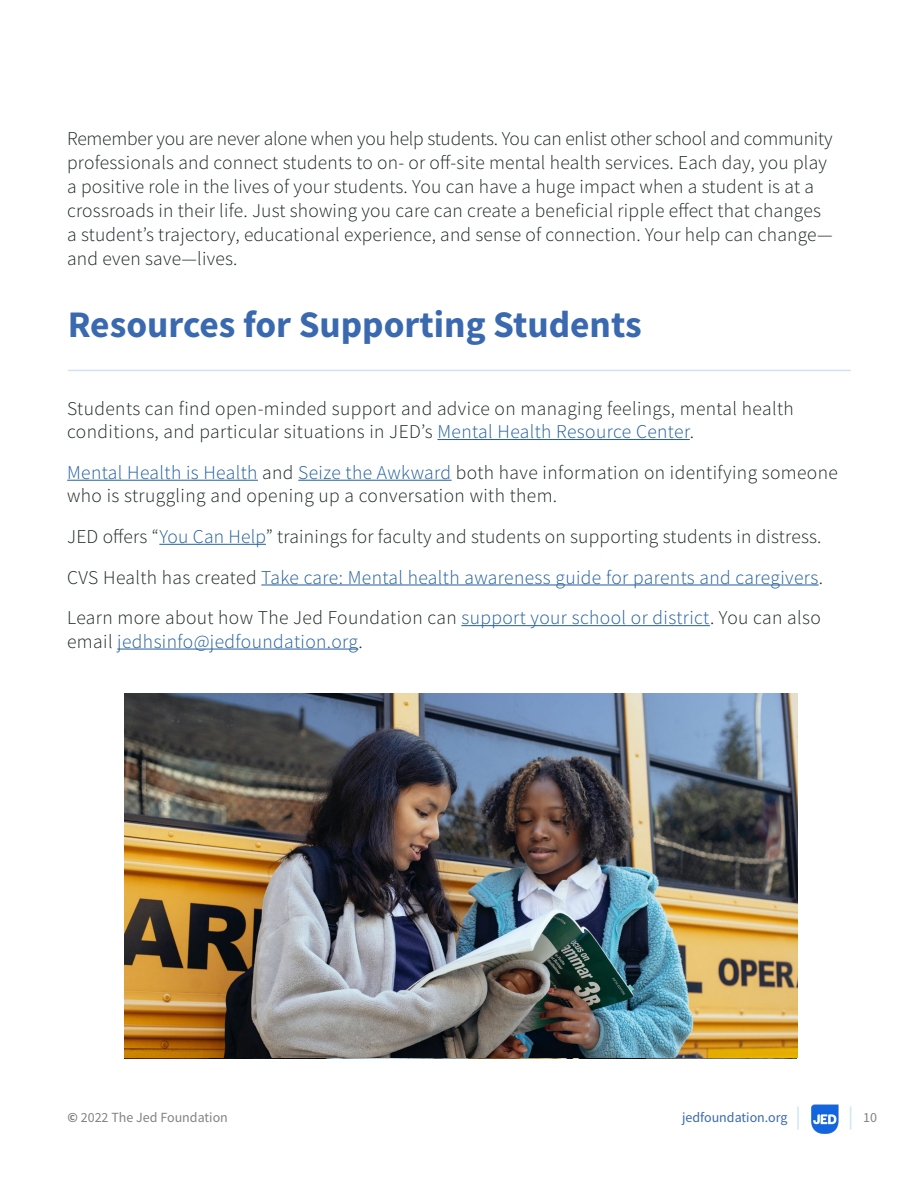
<style>
.page{position:relative;width:918px;height:1188px;background:#fff}
.page>*{position:absolute;margin:0;border:0;box-sizing:border-box;transform-origin:0 0}
.t1{font:700 37.5px "Source Sans Pro";color:#3a69af}
.t2{font:300 19.5px/24px "Source Sans Pro";letter-spacing:.01em;color:#1c2726}
.t3{font:300 19.5px "Source Sans Pro";letter-spacing:.02em;color:#215e9e}
.t4{font:13.95px "Source Sans Pro";color:#818385}
.t5{font:13.95px "Source Sans Pro";color:#3a69af}
.s1{color:#215e9e}
.s2{color:#1c2726}
.s3{font-weight:700}
</style>
<div class="page">
<hr style="left:68px;top:370px;width:783px;height:1px;background:#1b6add">
<hr style="left:437px;top:439px;width:253px;height:1px;background:#215e9e">
<hr style="left:67px;top:480px;width:191px;height:1px;background:#215e9e">
<hr style="left:298px;top:480px;width:154px;height:1px;background:#215e9e">
<hr style="left:159px;top:544px;width:107px;height:1px;background:#215e9e">
<hr style="left:261px;top:584px;width:558px;height:1px;background:#215e9e">
<hr style="left:461px;top:625px;width:249px;height:1px;background:#215e9e">
<hr style="left:117px;top:649px;width:241px;height:1px;background:#215e9e">
<img style="left:124px;top:694px;width:673px;height:363px">
<svg style="left:850px;top:1107px;width:1px;height:23px"></svg>
<hr style="left:797px;top:1107px;width:2px;height:23px;background:#d4e9f8">
<img style="left:811px;top:1105px;width:28px;height:29px">
<p class="t2" style="left:67px;top:126px;width:767px">Remember you are never alone when you help students. You can enlist other school and community professionals and connect students to on- or off-site mental health services. Each day, you play a positive role in the lives of your students. You can have a huge impact when a student is at a crossroads in their life. Just showing you care can create a beneficial ripple effect that changes a student’s trajectory, educational experience, and sense of connection. Your help can change— and even save—lives.</p>
<h1 class="t1" style="left:68px;top:300px;width:575px">Resources for Supporting Students</h1>
<p class="t2" style="left:67px;top:397px;width:728px;line-height:23.4px">Students can find open-minded support and advice on managing feelings, mental health conditions, and particular situations in JED’s <span class="s1">Mental Health Resource Center</span>.</p>
<p class="t2" style="left:67px;top:461px;width:772px;line-height:23.4px"><span class="s1">Mental Health is Health</span> and <span class="s1">Seize the Awkward</span> both have information on identifying someone who is struggling and opening up a conversation with them.</p>
<p class="t2" style="left:67px;top:516px;width:757px;line-height:40.7px;text-align:justify">JED offers “<span class="s1">You Can Help</span>” trainings for faculty and students on supporting students in distress.<br>CVS Health has created <span class="s1">Take care: Mental health awareness guide for parents and caregivers</span>.<br>Learn more about how The Jed Foundation can <span class="s1">support your school or district</span>. You can also</p>
<p class="t3" style="left:67px;top:629px;width:297px"><span class="s2">email</span> jedhsinfo@jedfoundation.org<span class="s2">.</span></p>
<p class="t4" style="left:68px;top:1109px;width:162px"><span class="s3">©</span> 2022 The Jed Foundation</p>
<p class="t5" style="left:682px;top:1109px;width:107px">jedfoundation.org</p>
<p class="t4" style="left:863px;top:1109px;width:15px">10</p>
</div>
